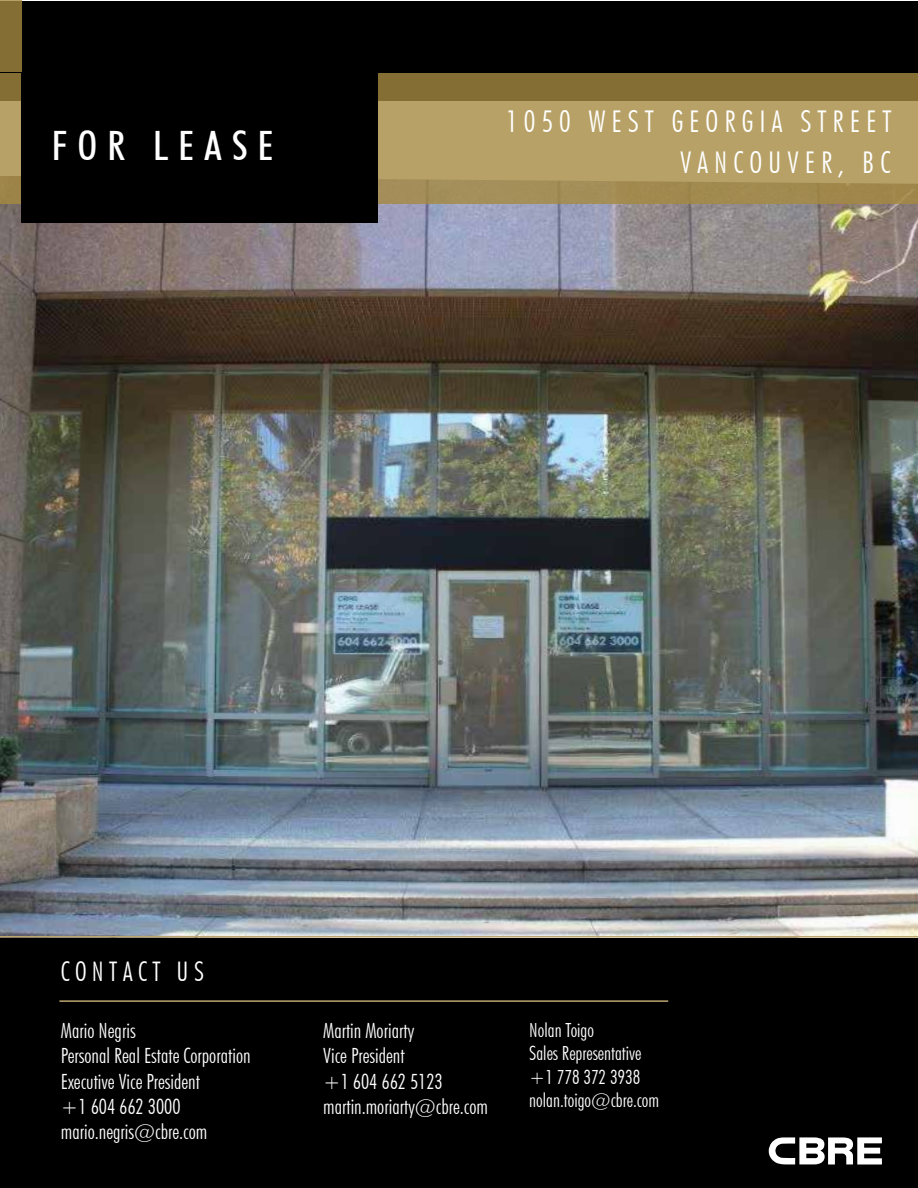
<style>
.page{position:relative;width:918px;height:1188px;background:#fff}
.page>*{position:absolute;margin:0;border:0;box-sizing:border-box;transform-origin:0 0}
.t1{font:500 condensed 40.5px "Futura BT";letter-spacing:.25em;color:#fff}
.t2{font:300 condensed 30px/41px "Futura BT";letter-spacing:.2em;color:#fff;text-align:right}
.t3{font:300 condensed 27px "Futura BT";letter-spacing:.2em;color:#fff}
.t4{font:300 condensed 21px/25.2px "Futura BT";color:#fff}
.t5{font:300 condensed 19.5px/23.4px "Futura BT";color:#fff}
</style>
<div class="page">
<div style="left:0;top:2px;width:918px;height:99px;background:#000"></div>
<img style="left:0;top:204px;width:918px;height:732px">
<div style="left:0;top:938px;width:918px;height:250px;background:#000"></div>
<svg style="left:769px;top:1137px;width:113px;height:28px"></svg>
<hr style="left:59px;top:1000px;width:609px;height:2px;background:#bca670">
<svg style="left:0;top:74px;width:918px;height:130px;background:#a89257"></svg>
<div style="left:22px;top:74px;width:356px;height:149px;background:#000"></div>
<hr style="left:0;top:936px;width:918px;height:2px;background:#bca670">
<div style="left:0;top:0;width:22px;height:71px;background:#846e33"></div>
<h1 class="t1" style="left:52px;top:121px;width:223px">FOR LEASE</h1>
<h2 class="t2" style="left:506px;top:101px;width:387px">1050 WEST GEORGIA STREET<br>VANCOUVER, BC</h2>
<p class="t3" style="left:61px;top:955px;width:145px">CONTACT US</p>
<p class="t4" style="left:61px;top:1018px;width:191px">Mario Negris<br>Personal Real Estate Corporation<br>Executive Vice President<br>+1 604 662 3000 mario.negris@cbre.com</p>
<p class="t4" style="left:323px;top:1018px;width:166px">Martin Moriarty<br>Vice President<br>+1 604 662 5123 martin.moriarty@cbre.com</p>
<p class="t5" style="left:529px;top:1018px;width:131px">Nolan Toigo<br>Sales Representative +1 778 372 3938 nolan.toigo@cbre.com</p>
</div>
